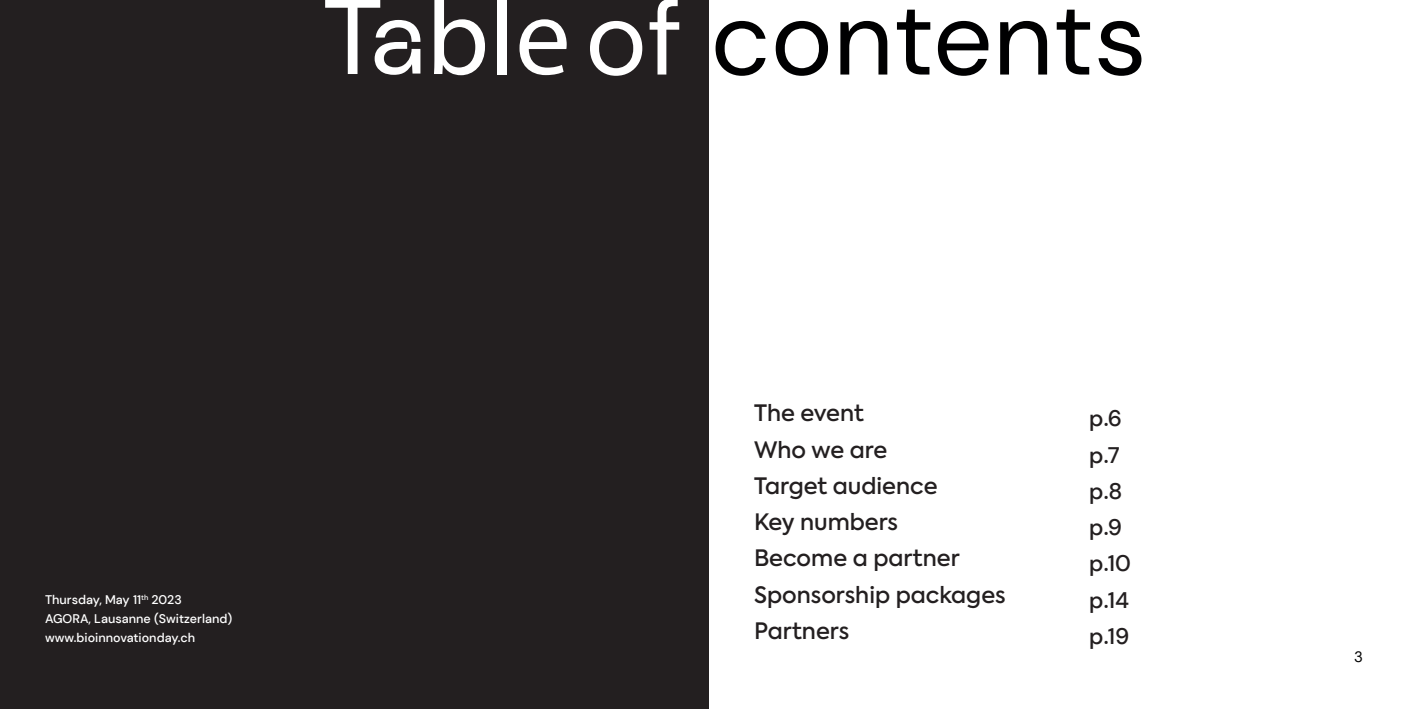
<style>
.page{position:relative;width:1418px;height:709px;background:#fff}
.page>*{position:absolute;margin:0;border:0;box-sizing:border-box;transform-origin:0 0}
.t1{font:105.5px "DM Sans";color:#000001}
.t2{font:500 22.5px/36.2px "Axiforma";color:#231f20}
.t3{font:500 22.5px/36.2px "DM Sans";color:#231f20}
.t4{font:15px "DM Sans";color:#000001}
.t5{font:500 12.5px/18.8px "DM Sans";color:#fff}
.s1{color:#fff}
</style>
<div class="page">
<div style="left:0;top:0;width:709px;height:709px;background:#231f20"></div>
<svg style="left:325px;top:0;width:95px;height:75px"></svg>
<svg style="left:434px;top:0;width:51px;height:75px"></svg>
<div style="left:497px;top:0;width:10px;height:74px;background:#fff"></div>
<svg style="left:519px;top:19px;width:47px;height:56px"></svg>
<p class="t5" style="left:45px;top:590px;width:189px">Thursday, May 11<sup>th</sup> 2023<br>AGORA, Lausanne (Switzerland) www.bioinnovationday.ch</p>
<h1 class="t1" style="left:585px;top:-28px;width:563px"><span class="s1">of</span> contents</h1>
<p class="t2" style="left:754px;top:395px;width:253px">The event<br>Who we are<br>Target audience<br>Key numbers<br>Become a partner<br>Sponsorship packages<br>Partners</p>
<p class="t3" style="left:1089px;top:400px;width:43px">p.6 p.7 p.8 p.9 p.10 p.14 p.19</p>
<p class="t4" style="left:1354px;top:647px;width:10px">3</p>
</div>
